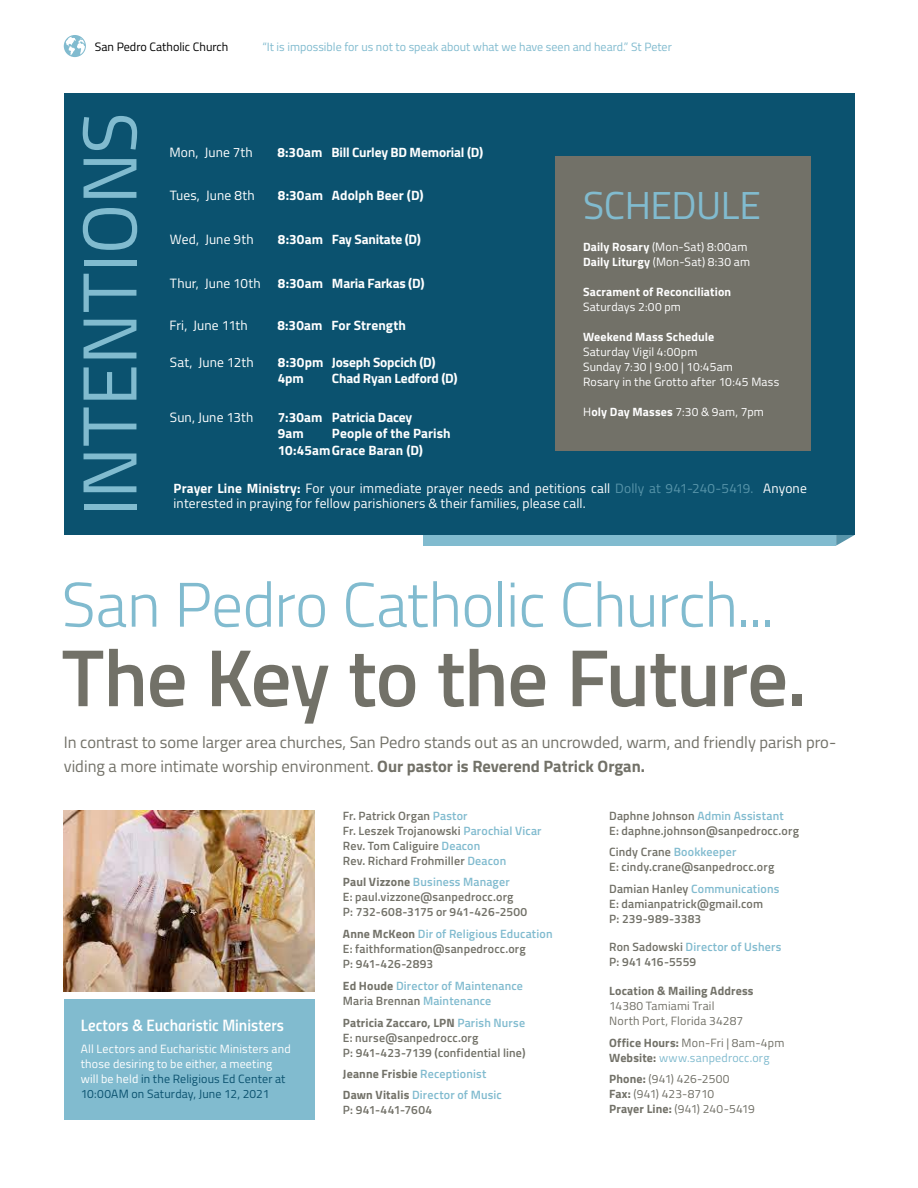
<style>
.page{position:relative;width:918px;height:1188px;background:#fff}
.page>*{position:absolute;margin:0;border:0;box-sizing:border-box;transform-origin:0 0}
.t1{font:600 81px "Titillium";letter-spacing:-.015em;color:#727168}
.t2{font:76.5px "Titillium";letter-spacing:-.01em;color:#81bbcf}
.t3{font:300 63px "Titillium";letter-spacing:-.015em;color:#81bbcf}
.t4{font:39px "Titillium";letter-spacing:-.01em;color:#81bbcf}
.t5{font:16.5px/24px "Titillium";color:#727168}
.t6{font:16.5px "Titillium Semibold Upright";color:#fff}
.t7{font:13.5px/15px "Titillium";letter-spacing:.01em;color:#fff}
.t8{font:700 13.5px/16.5px "Titillium";letter-spacing:-.005em;color:#fff}
.t9{font:12.15px "Titillium";color:#000}
.t10{font:600 12px/15px "Titillium";letter-spacing:.015em;color:#727168}
.t11{font:12px/15px "Titillium";letter-spacing:.015em;color:#fff}
.t12{font:600 12px/15px "Titillium";letter-spacing:.015em;color:#81bbcf}
.t13{font:12px/15px "Titillium";letter-spacing:.015em;color:#727168}
.t14{font:700 12px/15px "Titillium";letter-spacing:.015em;color:#727168}
.t15{font:12px "Titillium";color:#81bbcf}
.t16{font:700 12px "Titillium";letter-spacing:.015em;color:#fff}
.s1{font-weight:700}
.s2{color:#5794a9}
.s3{color:#0b526f}
.s4{color:#81bbcf}
.s5{font-weight:700;color:#727168}
.s6{color:#727168}
.s7{font-weight:400}
.s8{font-weight:400;color:#81bbcf}
</style>
<div class="page">
<div style="left:423px;top:269px;width:413px;height:277px;background:#81bbcf"></div>
<svg style="left:836px;top:535px;width:18px;height:11px"></svg>
<div style="left:64px;top:1000px;width:250px;height:120px;background:#81bbcf"></div>
<div style="left:64px;top:94px;width:790px;height:441px;background:#0b526f"></div>
<img style="left:64px;top:811px;width:250px;height:180px">
<div style="left:555px;top:157px;width:256px;height:294px;background:#727168"></div>
<svg style="left:64px;top:35px;width:22px;height:22px"></svg>
<p class="t9" style="left:95px;top:38px;width:135px">San Pedro Catholic Church</p>
<p class="t15" style="left:262px;top:38px;width:411px">“It is impossible for us not to speak about what we have seen and heard.” St Peter</p>
<h2 class="t2" style="left:54px;top:516px;width:406px;rotate:-90deg">INTENTIONS</h2>
<p class="t7" style="left:169px;top:144px;width:85px">Mon, June 7th</p>
<p class="t8" style="left:277px;top:144px;width:207px">8:30am Bill Curley BD Memorial (D)</p>
<p class="t7" style="left:170px;top:188px;width:86px">Tues, June 8th</p>
<p class="t8" style="left:278px;top:187px;width:147px">8:30am Adolph Beer (D)</p>
<p class="t7" style="left:170px;top:231px;width:85px">Wed, June 9th</p>
<p class="t8" style="left:278px;top:230px;width:145px">8:30am Fay Sanitate (D)</p>
<p class="t7" style="left:170px;top:275px;width:92px">Thur, June 10th</p>
<p class="t8" style="left:278px;top:274px;width:148px">8:30am Maria Farkas (D)</p>
<p class="t7" style="left:169px;top:317px;width:80px">Fri, June 11th</p>
<p class="t8" style="left:277px;top:316px;width:130px">8:30am For Strength</p>
<p class="t7" style="left:170px;top:354px;width:85px">Sat, June 12th</p>
<p class="t8" style="left:278px;top:353px;width:159px">8:30pm Joseph Sopcich (D)<br>4pm</p>
<h3 class="t4" style="left:583px;top:177px;width:180px">SCHEDULE</h3>
<p class="t11" style="left:583px;top:239px;width:169px"><span class="s1">Daily Rosary</span> (Mon-Sat) 8:00am<br><span class="s1">Daily Liturgy</span> (Mon-Sat) 8:30 am</p>
<p class="t16" style="left:583px;top:283px;width:150px">Sacrament of Reconciliation</p>
<p class="t11" style="left:583px;top:299px;width:99px">Saturdays 2:00 pm</p>
<p class="t16" style="left:583px;top:328px;width:133px">Weekend Mass Schedule</p>
<p class="t11" style="left:583px;top:344px;width:198px">Saturday Vigil 4:00pm<br>Sunday 7:30 | 9:00 | 10:45am<br>Rosary in the Grotto after 10:45 Mass</p>
<p class="t11" style="left:583px;top:404px;width:182px">H<span class="s1">oly Day Masses</span> 7:30 &amp; 9am, 7pm</p>
<p class="t8" style="left:332px;top:370px;width:127px">Chad Ryan Ledford (D)</p>
<p class="t7" style="left:170px;top:409px;width:85px">Sun, June 13th</p>
<p class="t8" style="left:278px;top:408px;width:136px">7:30am Patricia Dacey<br>9am</p>
<p class="t8" style="left:278px;top:425px;width:174px;text-indent:54px">People of the Parish<br>10:45amGrace Baran (D)</p>
<p class="t7" style="left:174px;top:481px;width:635px"><span class="s1">Prayer Line Ministry:</span> For your immediate prayer needs and petitions call <span class="s2">Dolly at 941-240-5419.</span> Anyone interested in praying for fellow parishioners &amp; their families, please call.</p>
<h3 class="t3" style="left:62px;top:559px;width:713px">San Pedro Catholic Church...</h3>
<h1 class="t1" style="left:62px;top:617px;width:746px">The Key to the Future.</h1>
<h3 class="t5" style="left:64px;top:729px;width:774px">In contrast to some larger area churches, San Pedro stands out as an uncrowded, warm, and friendly parish pro&shy;viding a more intimate worship environment. <span class="s1">Our pastor is Reverend Patrick Organ.</span></h3>
<h3 class="t6" style="left:81px;top:1013px;width:205px">Lectors &amp; Eucharistic Ministers</h3>
<p class="t11" style="left:81px;top:1041px;width:211px">All Lectors and Eucharistic Ministers and those desiring to be either, a meeting will be held <span class="s3">in the Religious Ed Center at 10:00AM on Saturday, June 12, 2021</span></p>
<p class="t10" style="left:343px;top:807px;width:200px">Fr. Patrick Organ <span class="s4">Pastor<br></span>Fr. Leszek Trojanowski <span class="s4">Parochial Vicar<br></span>Rev. Tom Caliguire <span class="s4">Deacon<br></span>Rev. Richard Frohmiller <span class="s4">Deacon</span></p>
<p class="t10" style="left:343px;top:874px;width:186px"><span class="s1">Paul Vizzone</span> <span class="s4">Business Manager<br></span>E: paul.vizzone@sanpedrocc.org<br>P: 732-608-3175 or 941-426-2500</p>
<p class="t10" style="left:343px;top:926px;width:211px"><span class="s1">Anne McKeon</span> <span class="s4">Dir of Religious Education<br></span>E: faithformation@sanpedrocc.org<br>P: 941-426-2893</p>
<p class="t12" style="left:343px;top:977px;width:182px"><span class="s5">Ed Houde</span> Director of Maintenance<br><span class="s6">Maria Brennan</span> Maintenance</p>
<p class="t10" style="left:343px;top:1014px;width:184px"><span class="s1">Patricia Zaccaro, LPN</span> <span class="s4">Parish Nurse<br></span>E: nurse@sanpedrocc.org<br>P: 941-423-7139 (confidential line)</p>
<p class="t12" style="left:343px;top:1063px;width:161px;line-height:20.7px"><span class="s5">Jeanne Frisbie</span> Receptionist<br><span class="s5">Dawn Vitalis</span> Director of Music</p>
<p class="t10" style="left:343px;top:1102px;width:91px">P: 941-441-7604</p>
<p class="t10" style="left:609px;top:807px;width:191px">Daphne Johnson <span class="s4">Admin Assistant<br></span>E: daphne.johnson@sanpedrocc.org</p>
<p class="t10" style="left:609px;top:844px;width:167px">Cindy Crane <span class="s4">Bookkeeper<br></span>E: cindy.crane@sanpedrocc.org</p>
<p class="t10" style="left:609px;top:881px;width:172px">Damian Hanley <span class="s4">Communications<br></span>E: damianpatrick@gmail.com<br>P: 239-989-3383</p>
<p class="t10" style="left:609px;top:939px;width:174px">Ron Sadowski <span class="s4">Director of Ushers<br></span>P: 941 416-5559</p>
<p class="t14" style="left:609px;top:983px;width:146px">Location &amp; Mailing Address</p>
<p class="t13" style="left:609px;top:998px;width:136px">14380 Tamiami Trail<br>North Port, Florida 34287</p>
<p class="t14" style="left:609px;top:1034px;width:177px">Office Hours: <span class="s7">Mon-Fri | 8am-4pm<br></span>Website: <span class="s8">www.sanpedrocc.org</span></p>
<p class="t13" style="left:609px;top:1071px;width:147px"><span class="s1">Phone:</span> (941) 426-2500<br><span class="s1">Fax:</span> (941) 423-8710<br><span class="s1">Prayer Line:</span> (941) 240-5419</p>
</div>
